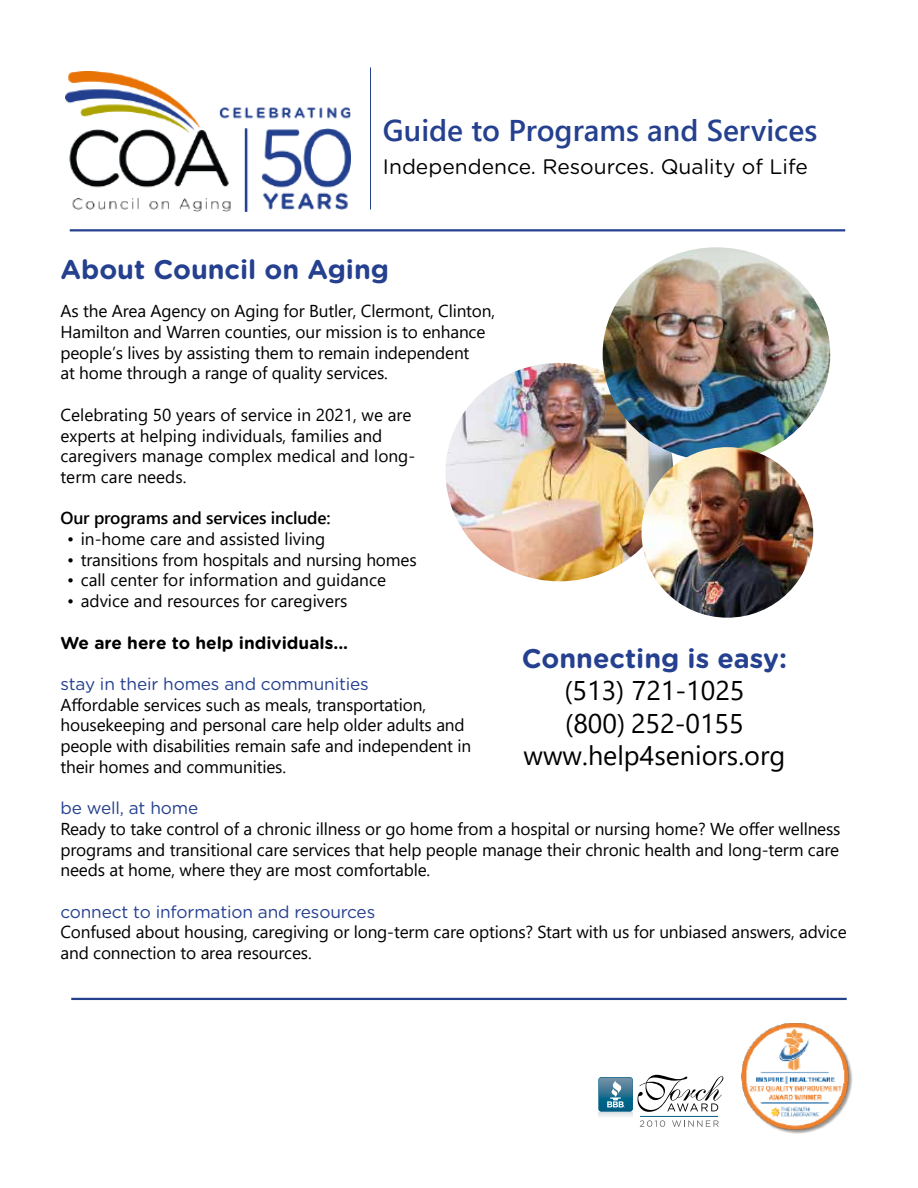
<style>
.page{position:relative;width:918px;height:1188px;background:#fff}
.page>*{position:absolute;margin:0;border:0;box-sizing:border-box;transform-origin:0 0}
.t1{font:600 30px "Segoe UI";color:#25408f}
.t2{font:27px/32.4px "Segoe UI";color:#000;text-align:center}
.t3{font:700 27px "Gotham Rounded";color:#25408f}
.t4{font:21px "Gotham Rounded";color:#000}
.t5{font:17.25px/20.7px "Segoe UI";letter-spacing:-.01em;color:#000}
.t6{font:17.25px "Gotham Rounded";letter-spacing:-.01em;color:#25408f}
.t7{font:600 17.25px "Segoe UI";letter-spacing:-.01em;color:#000}
.t8{font:700 17.25px "Gotham Rounded";color:#000}
</style>
<div class="page">
<hr style="left:70px;top:229px;width:775px;height:2px;background:#25408f">
<hr style="left:71px;top:998px;width:776px;height:2px;background:#25408f">
<hr style="left:598px;top:1117px;width:35px;height:1px;background:#f6f8f9">
<hr style="left:598px;top:1116px;width:35px;height:1px;background:#f0f2f4">
<hr style="left:598px;top:1115px;width:35px;height:1px;background:#eaedf0">
<hr style="left:598px;top:1114px;width:35px;height:1px;background:#e3e8eb">
<hr style="left:598px;top:1113px;width:35px;height:1px;background:#dde2e7">
<hr style="left:598px;top:1112px;width:35px;height:1px;background:#d6dde2">
<svg style="left:598px;top:1077px;width:35px;height:35px"></svg>
<svg style="left:599px;top:1075px;width:124px;height:37px"></svg>
<hr style="left:640px;top:1116px;width:78px;height:1px;background:#005e85">
<svg style="left:640px;top:1120px;width:25px;height:7px"></svg>
<svg style="left:672px;top:1120px;width:47px;height:7px"></svg>
<img style="left:742px;top:1023px;width:111px;height:111px">
<hr style="left:370px;top:67px;width:1px;height:143px;background:#25408f">
<img style="left:446px;top:363px;width:196px;height:218px">
<img style="left:603px;top:247px;width:227px;height:214px">
<img style="left:642px;top:447px;width:171px;height:171px">
<img style="left:65px;top:71px;width:285px;height:141px">
<h1 class="t1" style="left:383px;top:103px;width:436px">Guide to Programs and Services</h1>
<p class="t4" style="left:383px;top:153px;width:426px">Independence. Resources. Quality of Life</p>
<h2 class="t3" style="left:60px;top:249px;width:330px">About Council on Aging</h2>
<p class="t5" style="left:60px;top:299px;width:436px">As the Area Agency on Aging for Butler, Clermont, Clinton, Hamilton and Warren counties, our mission is to enhance people’s lives by assisting them to remain independent<br>at home through a range of quality services.</p>
<p class="t5" style="left:60px;top:403px;width:356px">Celebrating 50 years of service in 2021, we are experts at helping individuals, families and caregivers manage complex medical and long&shy;term care needs.</p>
<p class="t7" style="left:60px;top:502px;width:272px">Our programs and services include:</p>
<p class="t5" style="left:67px;top:527px;width:260px">• in-home care and assisted living</p>
<p class="t5" style="left:67px;top:548px;width:351px">• transitions from hospitals and nursing homes</p>
<p class="t5" style="left:67px;top:568px;width:320px">• call center for information and guidance</p>
<p class="t5" style="left:67px;top:589px;width:282px">• advice and resources for caregivers</p>
<p class="t8" style="left:60px;top:630px;width:289px">We are here to help individuals...</p>
<p class="t6" style="left:60px;top:672px;width:310px">stay in their homes and communities</p>
<p class="t5" style="left:60px;top:693px;width:412px">Affordable services such as meals, transportation, housekeeping and personal care help older adults and people with disabilities remain safe and independent in their homes and communities.</p>
<p class="t6" style="left:60px;top:796px;width:139px">be well, at home</p>
<p class="t5" style="left:60px;top:817px;width:782px;text-align:justify">Ready to take control of a chronic illness or go home from a hospital or nursing home? We offer wellness programs and transitional care services that help people manage their chronic health and long-term care needs at home, where they are most comfortable.</p>
<p class="t6" style="left:60px;top:900px;width:316px">connect to information and resources</p>
<p class="t5" style="left:60px;top:920px;width:788px">Confused about housing, caregiving or long-term care options? Start with us for unbiased answers, advice and connection to area resources.</p>
<h2 class="t3" style="left:522px;top:638px;width:267px">Connecting is easy:</h2>
<h2 class="t2" style="left:524px;top:672px;width:263px">(513) 721-1025<br>(800) 252-0155 www.help4seniors.org</h2>
</div>
